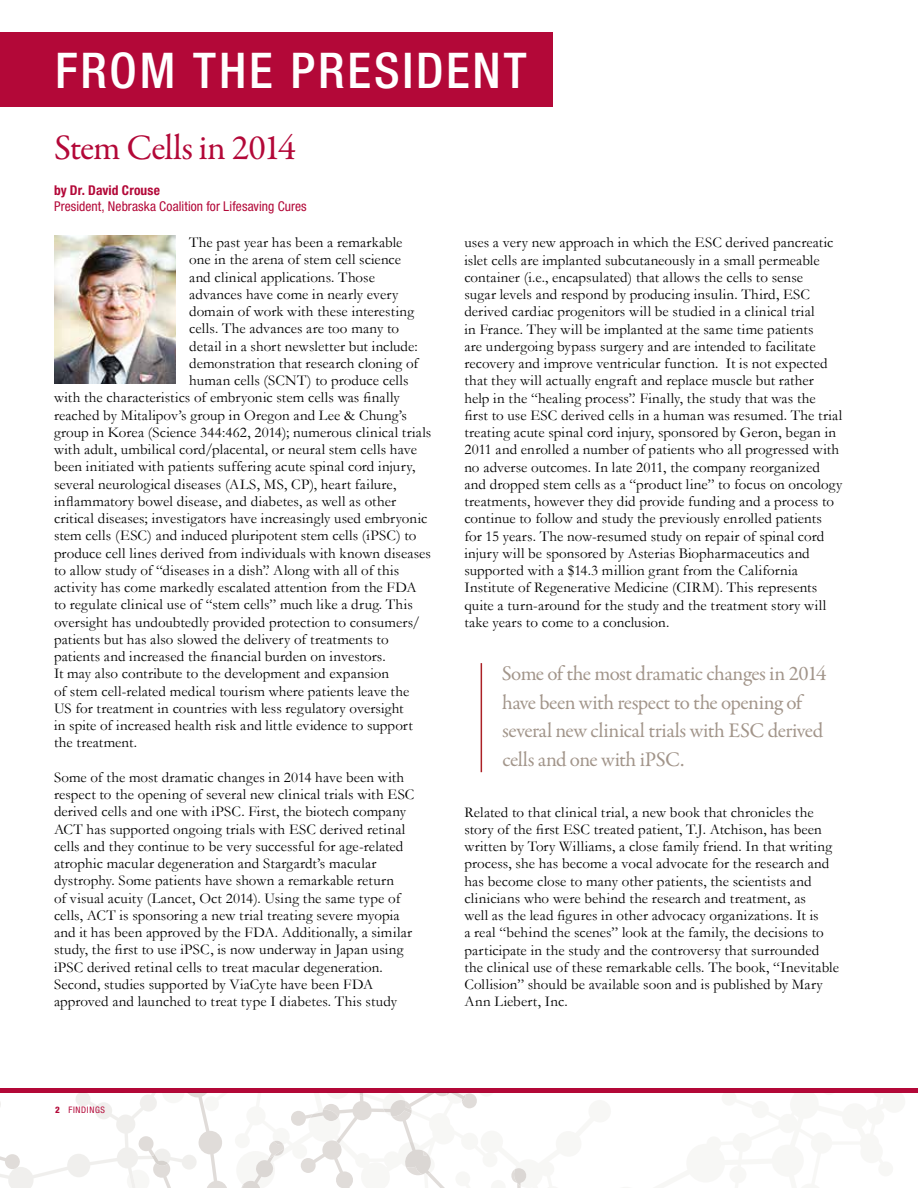
<style>
.page{position:relative;width:918px;height:1188px;background:#fff}
.page>*{position:absolute;margin:0;border:0;box-sizing:border-box;transform-origin:0 0}
.t1{font:500 condensed 49.35px "Helvetica Neue";letter-spacing:.055em;color:#fff}
.t2{font:36px "Garamond Premr Pro";letter-spacing:-.03em;color:#b30838}
.t3{font:21px/28.5px "Garamond Premr Pro";letter-spacing:-.025em;color:#a2958a}
.t4{font:15px/17.2px "Garamond";letter-spacing:.01em;color:#000}
.t5{font:condensed 13.5px "Helvetica Neue";letter-spacing:.005em;color:#b30838}
.t6{font:700 condensed 13.5px "Helvetica Neue";letter-spacing:.01em;color:#b30838}
.t7{font:condensed 9px "Helvetica Neue";letter-spacing:.075em;color:#b30838}
.s1{font-weight:800}
</style>
<div class="page">
<svg style="left:0;top:1093px;width:527px;height:95px"></svg>
<div style="left:0;top:32px;width:553px;height:75px;background:#b30838"></div>
<img style="left:55px;top:235px;width:121px;height:149px">
<hr style="left:481px;top:663px;width:1px;height:109px;background:#ab2025">
<hr style="left:0;top:1089px;width:918px;height:4px;background:#b30838">
<h1 class="t1" style="left:55px;top:41px;width:473px">FROM THE PRESIDENT</h1>
<h2 class="t2" style="left:54px;top:126px;width:243px">Stem Cells in 2014</h2>
<p class="t6" style="left:54px;top:182px;width:108px">by Dr. David Crouse</p>
<p class="t5" style="left:54px;top:199px;width:254px">President, Nebraska Coalition for Lifesaving Cures</p>
<p class="t4" style="left:189px;top:234px;width:215px">The past year has been a remarkable</p>
<p class="t4" style="left:189px;top:251px;width:214px">one in the arena of stem cell science</p>
<p class="t4" style="left:189px;top:268px;width:187px">and clinical applications. Those</p>
<p class="t4" style="left:189px;top:285px;width:211px">advances have come in nearly every</p>
<p class="t4" style="left:189px;top:303px;width:227px">domain of work with these interesting</p>
<p class="t4" style="left:189px;top:320px;width:211px">cells. The advances are too many to</p>
<p class="t4" style="left:189px;top:337px;width:230px">detail in a short newsletter but include:</p>
<p class="t4" style="left:189px;top:354px;width:231px">demonstration that research cloning of</p>
<p class="t4" style="left:189px;top:372px;width:221px">human cells (SCNT) to produce cells</p>
<p class="t4" style="left:54px;top:389px;width:347px">with the characteristics of embryonic stem cells was finally</p>
<p class="t4" style="left:54px;top:406px;width:355px">reached by Mitalipov’s group in Oregon and Lee &amp; Chung’s</p>
<p class="t4" style="left:54px;top:423px;width:379px">group in Korea (Science 344:462, 2014); numerous clinical trials</p>
<p class="t4" style="left:54px;top:441px;width:365px">with adult, umbilical cord/placental, or neural stem cells have</p>
<p class="t4" style="left:54px;top:458px;width:363px">been initiated with patients suffering acute spinal cord injury,</p>
<p class="t4" style="left:54px;top:475px;width:344px">several neurological diseases (ALS, MS, CP), heart failure,</p>
<p class="t4" style="left:54px;top:492px;width:344px">inflammatory bowel disease, and diabetes, as well as other</p>
<p class="t4" style="left:54px;top:510px;width:375px">critical diseases; investigators have increasingly used embryonic</p>
<p class="t4" style="left:54px;top:527px;width:364px">stem cells (ESC) and induced pluripotent stem cells (iPSC) to</p>
<p class="t4" style="left:54px;top:544px;width:379px">produce cell lines derived from individuals with known diseases</p>
<p class="t4" style="left:54px;top:561px;width:347px">to allow study of “diseases in a dish”. Along with all of this</p>
<p class="t4" style="left:54px;top:579px;width:364px">activity has come markedly escalated attention from the FDA</p>
<p class="t4" style="left:54px;top:596px;width:360px">to regulate clinical use of “stem cells” much like a drug. This</p>
<p class="t4" style="left:54px;top:613px;width:368px">oversight has undoubtedly provided protection to consumers/</p>
<p class="t4" style="left:54px;top:630px;width:336px">patients but has also slowed the delivery of treatments to</p>
<p class="t4" style="left:54px;top:648px;width:333px">patients and increased the financial burden on investors.</p>
<p class="t4" style="left:54px;top:665px;width:337px">It may also contribute to the development and expansion</p>
<p class="t4" style="left:54px;top:682px;width:357px">of stem cell-related medical tourism where patients leave the</p>
<p class="t4" style="left:54px;top:699px;width:351px">US for treatment in countries with less regulatory oversight</p>
<p class="t4" style="left:54px;top:717px;width:360px">in spite of increased health risk and little evidence to support</p>
<p class="t4" style="left:54px;top:734px;width:85px">the treatment.</p>
<p class="t4" style="left:54px;top:768px;width:362px">Some of the most dramatic changes in 2014 have been with respect to the opening of several new clinical trials with ESC derived cells and one with iPSC. First, the biotech company ACT has supported ongoing trials with ESC derived retinal cells and they continue to be very successful for age-related atrophic macular degeneration and Stargardt’s macular dystrophy. Some patients have shown a remarkable return<br>of visual acuity (Lancet, Oct 2014). Using the same type of cells, ACT is sponsoring a new trial treating severe myopia and it has been approved by the FDA. Additionally, a similar study, the first to use iPSC, is now underway in Japan using iPSC derived retinal cells to treat macular degeneration.<br>Second, studies supported by ViaCyte have been FDA approved and launched to treat type I diabetes. This study</p>
<p class="t4" style="left:464px;top:234px;width:380px">uses a very new approach in which the ESC derived pancreatic islet cells are implanted subcutaneously in a small permeable container (i.e., encapsulated) that allows the cells to sense<br>sugar levels and respond by producing insulin. Third, ESC derived cardiac progenitors will be studied in a clinical trial<br>in France. They will be implanted at the same time patients<br>are undergoing bypass surgery and are intended to facilitate recovery and improve ventricular function. It is not expected that they will actually engraft and replace muscle but rather help in the “healing process”. Finally, the study that was the first to use ESC derived cells in a human was resumed. The trial treating acute spinal cord injury, sponsored by Geron, began in 2011 and enrolled a number of patients who all progressed with no adverse outcomes. In late 2011, the company reorganized and dropped stem cells as a “product line” to focus on oncology treatments, however they did provide funding and a process to continue to follow and study the previously enrolled patients for 15 years. The now-resumed study on repair of spinal cord injury will be sponsored by Asterias Biopharmaceutics and supported with a $14.3 million grant from the California Institute of Regenerative Medicine (CIRM). This represents quite a turn-around for the study and the treatment story will take years to come to a conclusion.</p>
<h3 class="t3" style="left:502px;top:660px;width:326px">Some of the most dramatic changes in 2014 have been with respect to the opening of several new clinical trials with ESC derived cells and one with iPSC.</h3>
<p class="t4" style="left:464px;top:803px;width:376px">Related to that clinical trial, a new book that chronicles the story of the first ESC treated patient, T.J. Atchison, has been written by Tory Williams, a close family friend. In that writing process, she has become a vocal advocate for the research and has become close to many other patients, the scientists and clinicians who were behind the research and treatment, as<br>well as the lead figures in other advocacy organizations. It is<br>a real “behind the scenes” look at the family, the decisions to participate in the study and the controversy that surrounded the clinical use of these remarkable cells. The book, “Inevitable Collision” should be available soon and is published by Mary Ann Liebert, Inc.</p>
<p class="t7" style="left:55px;top:1105px;width:51px"><span class="s1">2</span> FINDINGS</p>
</div>
